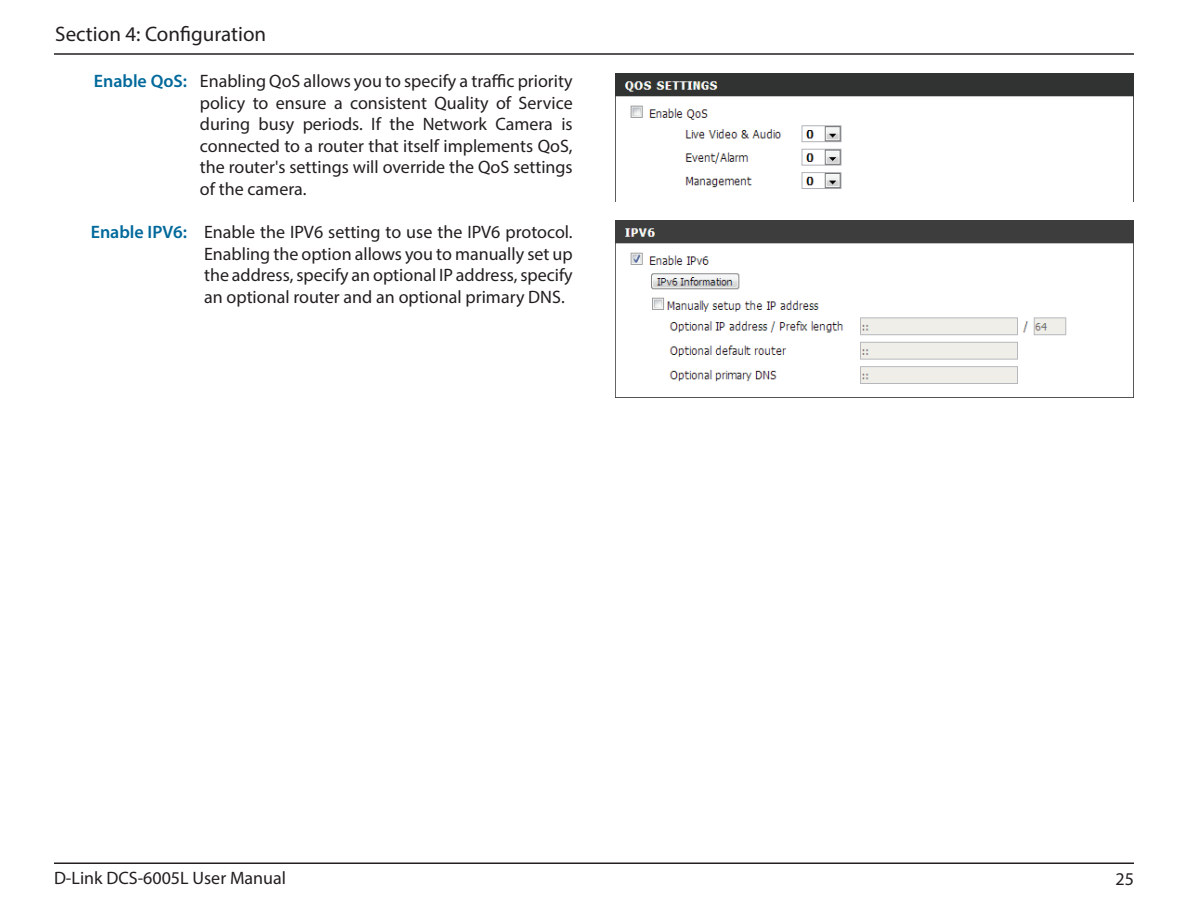
<style>
.page{position:relative;width:1188px;height:918px;background:#fff}
.page>*{position:absolute;margin:0;border:0;box-sizing:border-box;transform-origin:0 0}
.t1{font:21px "Myriad Pro";color:#231f20}
.t2{font:18px/21.6px "Myriad Pro";color:#231f20;text-align:justify}
.t3{font:600 18px "Myriad Pro";color:#00699b}
</style>
<div class="page">
<hr style="left:54px;top:53px;width:1080px;height:2px;background:#231f20">
<hr style="left:54px;top:862px;width:1080px;height:2px;background:#231f20">
<img style="left:615px;top:73px;width:519px;height:129px">
<img style="left:615px;top:221px;width:519px;height:176px">
<p class="t1" style="left:55px;top:21px;width:213px">Section 4: Configuration</p>
<p class="t3" style="left:94px;top:70px;width:95px">Enable QoS:</p>
<p class="t2" style="left:200px;top:70px;width:374px">Enabling QoS allows you to specify a traffic priority policy to ensure a consistent Quality of Service during busy periods. If the Network Camera is connected to a router that itself implements QoS, the router's settings will override the QoS settings of the camera.</p>
<p class="t2" style="left:204px;top:221px;width:370px">Enable the IPV6 setting to use the IPV6 protocol.<br>Enabling the option allows you to manually set up the address, specify an optional IP address, specify an optional router and an optional primary DNS.</p>
<p class="t3" style="left:91px;top:221px;width:98px">Enable IPV6:</p>
<p class="t2" style="left:54px;top:867px;width:234px">D-Link DCS-6005L User Manual</p>
<p class="t2" style="left:1116px;top:868px;width:20px">25</p>
</div>
